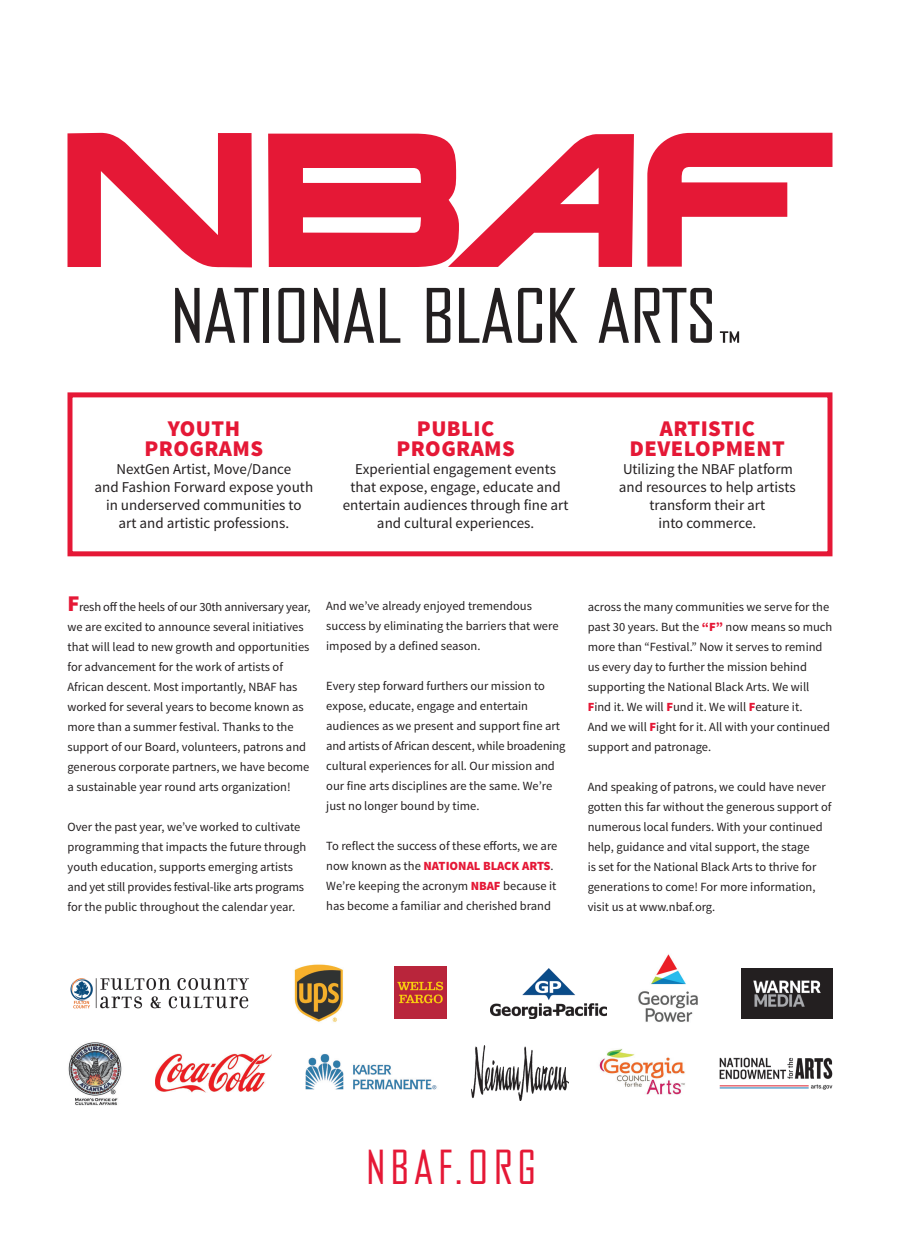
<style>
.page{position:relative;width:900px;height:1260px;background:#fff}
.page>*{position:absolute;margin:0;border:0;box-sizing:border-box;transform-origin:0 0}
.t1{font:45px "Bureau Agency";letter-spacing:.12em;color:#e51836}
.t2{font:900 22.5px/19.5px "Source Sans Pro";letter-spacing:.02em;color:#e51836;text-align:center}
.t3{font:15px/18px "Source Sans Pro";color:#231f20;text-align:center}
.t4{font:12.5px/20px "Source Sans Pro";color:#231f20}
.s1{font-weight:900;font-size:22.5px;color:#e51836}
.s2{font-weight:900;color:#e51836}
</style>
<div class="page">
<div style="left:68px;top:392px;width:764px;height:164px;border:5px solid #e51836"></div>
<svg style="left:175px;top:288px;width:83px;height:55px"></svg>
<div style="left:263px;top:288px;width:6px;height:55px;background:#231f20"></div>
<svg style="left:278px;top:288px;width:26px;height:55px"></svg>
<svg style="left:314px;top:288px;width:24px;height:55px"></svg>
<svg style="left:344px;top:288px;width:30px;height:55px"></svg>
<svg style="left:380px;top:288px;width:20px;height:55px"></svg>
<svg style="left:427px;top:288px;width:23px;height:55px"></svg>
<svg style="left:459px;top:288px;width:53px;height:55px"></svg>
<svg style="left:518px;top:288px;width:24px;height:55px"></svg>
<svg style="left:550px;top:288px;width:28px;height:55px"></svg>
<svg style="left:599px;top:288px;width:30px;height:55px"></svg>
<svg style="left:635px;top:288px;width:77px;height:55px"></svg>
<svg style="left:68px;top:133px;width:184px;height:135px"></svg>
<svg style="left:268px;top:134px;width:366px;height:133px"></svg>
<svg style="left:647px;top:133px;width:186px;height:134px"></svg>
<svg style="left:720px;top:331px;width:19px;height:12px"></svg>
<img style="left:68px;top:1042px;width:54px;height:63px">
<img style="left:599px;top:1048px;width:86px;height:46px">
<img style="left:155px;top:1053px;width:117px;height:39px">
<img style="left:305px;top:1054px;width:132px;height:36px">
<img style="left:719px;top:1057px;width:114px;height:33px">
<img style="left:471px;top:1046px;width:97px;height:54px">
<img style="left:70px;top:978px;width:179px;height:31px">
<img style="left:638px;top:954px;width:60px;height:68px">
<img style="left:490px;top:968px;width:116px;height:50px">
<img style="left:294px;top:964px;width:49px;height:58px">
<img style="left:741px;top:968px;width:91px;height:50px">
<img style="left:395px;top:967px;width:51px;height:51px">
<h2 class="t2" style="left:145px;top:420px;width:120px">YOUTH<br>PROGRAMS</h2>
<p class="t3" style="left:95px;top:460px;width:220px">NextGen Artist, Move/Dance<br>and Fashion Forward expose youth in underserved communities to<br>art and artistic professions.</p>
<h2 class="t2" style="left:396px;top:420px;width:120px">PUBLIC<br>PROGRAMS</h2>
<p class="t3" style="left:343px;top:460px;width:227px">Experiential engagement events that expose, engage, educate and entertain audiences through fine art and cultural experiences.</p>
<h2 class="t2" style="left:630px;top:420px;width:156px">ARTISTIC<br>DEVELOPMENT</h2>
<p class="t3" style="left:619px;top:460px;width:179px">Utilizing the NBAF platform and resources to help artists transform their art<br>into commerce.</p>
<p class="t4" style="left:67px;top:597px;width:244px"><span class="s1">F</span>resh off the heels of our 30th anniversary year, we are excited to announce several initiatives that will lead to new growth and opportunities for advancement for the work of artists of African descent. Most importantly, NBAF has worked for several years to become known as more than a summer festival. Thanks to the support of our Board, volunteers, patrons and generous corporate partners, we have become a sustainable year round arts organization!</p>
<p class="t4" style="left:67px;top:817px;width:240px">Over the past year, we’ve worked to cultivate programming that impacts the future through youth education, supports emerging artists and yet still provides festival-like arts programs for the public throughout the calendar year.</p>
<p class="t4" style="left:326px;top:596px;width:234px">And we’ve already enjoyed tremendous success by eliminating the barriers that were imposed by a defined season.</p>
<p class="t4" style="left:326px;top:676px;width:241px">Every step forward furthers our mission to expose, educate, engage and entertain audiences as we present and support fine art and artists of African descent, while broadening cultural experiences for all. Our mission and our fine arts disciplines are the same. We’re just no longer bound by time.</p>
<p class="t4" style="left:326px;top:836px;width:233px">To reflect the success of these efforts, we are now known as the <span class="s2">NATIONAL BLACK ARTS</span>.<br>We’re keeping the acronym <span class="s2">NBAF</span> because it has become a familiar and cherished brand</p>
<p class="t4" style="left:588px;top:597px;width:246px">across the many communities we serve for the past 30 years. But the <span class="s2">“F”</span> now means so much more than “Festival.” Now it serves to remind us every day to further the mission behind supporting the National Black Arts. We will <span class="s2">F</span>ind it. We will <span class="s2">F</span>und it. We will <span class="s2">F</span>eature it.<br>And we will <span class="s2">F</span>ight for it. All with your continued support and patronage.</p>
<p class="t4" style="left:588px;top:777px;width:245px">And speaking of patrons, we could have never gotten this far without the generous support of numerous local funders. With your continued help, guidance and vital support, the stage<br>is set for the National Black Arts to thrive for generations to come! For more information, visit us at www.nbaf.org.</p>
<h1 class="t1" style="left:366px;top:1143px;width:171px">NBAF.ORG</h1>
</div>
